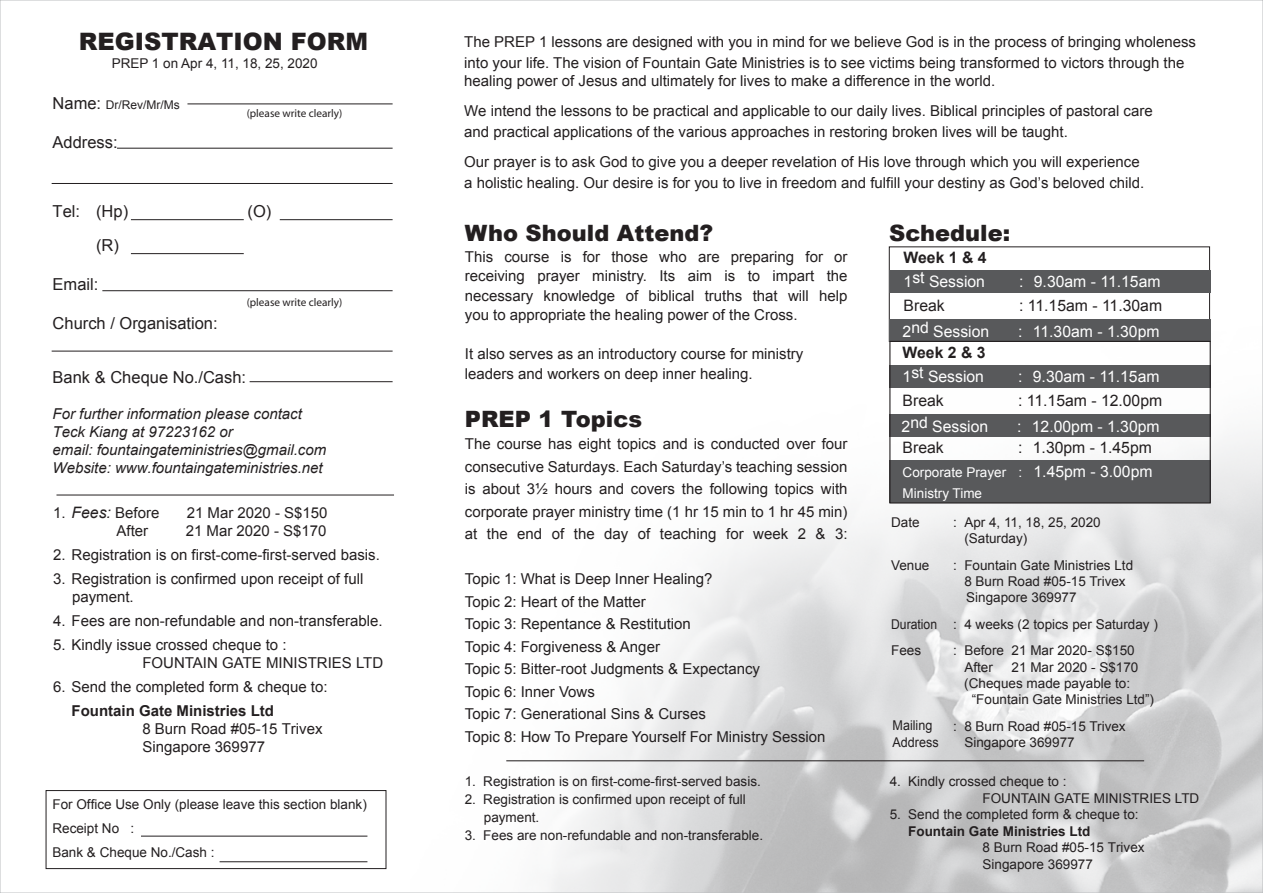
<style>
.page{position:relative;width:1263px;height:893px;background:#fff}
.page>*{position:absolute;margin:0;border:0;box-sizing:border-box;transform-origin:0 0}
.t1{font:900 24px "Arial";color:#231f20}
.t2{font:900 22.5px "Arial";color:#231f20}
.t3{font:16.5px "Arial";color:#231f20}
.t4{font:15.75px "Arial";color:#fff}
.t5{font:15.75px "Arial";color:#231f20}
.t6{font:700 15.75px "Arial";color:#231f20}
.t7{font:15px/22.5px "Arial";color:#231f20}
.t8{font:italic 15px/18px "Arial";color:#231f20}
.t9{font:700 15px "Arial";color:#231f20}
.t10{font:13.5px/16.2px "Arial";color:#231f20}
.t11{font:13.5px/26.7px "Arial";color:#231f20;scale:.9 1}
.t12{font:13.5px/21px "Arial";color:#fff}
.t13{font:700 13.5px "Arial";color:#231f20}
.t14{font:13.5px/16.2px "Arial";color:#231f20;scale:.93 1}
.t15{font:12px "Arial";color:#231f20}
.t16{font:11.25px "Myriad";color:#231f20}
.s1{font-size:16.5px}
.s2{font-style:italic;font-size:15.75px}
.s3{font-size:13.5px}
</style>
<div class="page">
<img style="left:357px;top:247px;width:904px;height:644px">
<hr style="left:506px;top:760px;width:638px;height:1px;background:#231f20">
<hr style="left:187px;top:104px;width:206px;height:1px;background:#231f20">
<hr style="left:280px;top:219px;width:113px;height:1px;background:#231f20">
<hr style="left:131px;top:219px;width:113px;height:1px;background:#231f20">
<hr style="left:131px;top:253px;width:113px;height:1px;background:#231f20">
<hr style="left:102px;top:290px;width:291px;height:1px;background:#231f20">
<hr style="left:117px;top:148px;width:276px;height:1px;background:#231f20">
<hr style="left:52px;top:351px;width:341px;height:1px;background:#231f20">
<hr style="left:250px;top:381px;width:143px;height:1px;background:#231f20">
<hr style="left:56px;top:495px;width:338px;height:1px;background:#231f20">
<div style="left:46px;top:790px;width:340px;height:79px;border:1px solid #231f20"></div>
<hr style="left:141px;top:836px;width:226px;height:1px;background:#231f20">
<hr style="left:220px;top:861px;width:147px;height:1px;background:#231f20">
<hr style="left:52px;top:183px;width:341px;height:1px;background:#231f20">
<div style="left:889px;top:460px;width:321px;height:43px;background:#58595b"></div>
<div style="left:889px;top:271px;width:321px;height:22px;background:#58595b"></div>
<div style="left:889px;top:319px;width:321px;height:22px;background:#58595b"></div>
<div style="left:889px;top:366px;width:321px;height:22px;background:#58595b"></div>
<div style="left:889px;top:414px;width:321px;height:22px;background:#58595b"></div>
<div style="left:889px;top:341px;width:322px;height:162px;border:1px solid #231f20"></div>
<h1 class="t1" style="left:79px;top:24px;width:291px">REGISTRATION FORM</h1>
<p class="t10" style="left:112px;top:55px;width:207px">PREP 1 on Apr 4, 11, 18, 25, 2020</p>
<p class="t15" style="left:53px;top:96px;width:129px"><span class="s1">Name:</span> Dr/Rev/Mr/Ms</p>
<p class="t3" style="left:53px;top:130px;width:67px">Address:</p>
<p class="t16" style="left:247px;top:108px;width:97px">(please write clearly)</p>
<p class="t3" style="left:53px;top:199px;width:77px">Tel: (Hp)</p>
<p class="t3" style="left:247px;top:199px;width:25px">(O)</p>
<p class="t3" style="left:96px;top:234px;width:24px">(R)</p>
<p class="t3" style="left:53px;top:273px;width:47px">Email:</p>
<p class="t3" style="left:53px;top:312px;width:167px">Church / Organisation:</p>
<p class="t3" style="left:53px;top:366px;width:195px">Bank &amp; Cheque No./Cash:</p>
<p class="t8" style="left:53px;top:405px;width:275px">For further information please contact Teck Kiang at 97223162 or<br>email: fountaingateministries@gmail.com Website: www.fountaingateministries.net</p>
<p class="t7" style="left:53px;top:502px;width:108px">1. <span class="s2">Fees:</span> Before</p>
<p class="t7" style="left:187px;top:502px;width:142px">21 Mar 2020 - S$150</p>
<p class="t7" style="left:117px;top:520px;width:33px">After</p>
<p class="t7" style="left:186px;top:520px;width:142px">21 Mar 2020 - S$170</p>
<p class="t7" style="left:53px;top:544px;width:328px">2. Registration is on first-come-first-served basis.</p>
<p class="t7" style="left:72px;top:570px;width:293px;line-height:18px;text-indent:-19px">3. Registration is confirmed upon receipt of full payment.</p>
<p class="t7" style="left:53px;top:610px;width:331px">4. Fees are non-refundable and non-transferable.</p>
<p class="t7" style="left:142px;top:636px;width:242px;line-height:18px;text-indent:-89px">5. Kindly issue crossed cheque to :<br>FOUNTAIN GATE MINISTRIES LTD</p>
<p class="t7" style="left:53px;top:676px;width:276px">6. Send the completed form &amp; cheque to:</p>
<p class="t9" style="left:72px;top:700px;width:204px">Fountain Gate Ministries Ltd</p>
<p class="t7" style="left:142px;top:720px;width:182px;line-height:18px">8 Burn Road #05-15 Trivex<br>Singapore 369977</p>
<p class="t16" style="left:247px;top:296px;width:97px">(please write clearly)</p>
<p class="t10" style="left:52px;top:792px;width:316px;line-height:24px">For Office Use Only (please leave this section blank)<br>Receipt No :<br>Bank &amp; Cheque No./Cash :</p>
<p class="t7" style="left:464px;top:31px;width:733px;line-height:21px">The PREP 1 lessons are designed with you in mind for we believe God is in the process of bringing wholeness into your life. The vision of Fountain Gate Ministries is to see victims being transformed to victors through the</p>
<p class="t7" style="left:464px;top:66px;width:690px;line-height:30px">healing power of Jesus and ultimately for lives to make a difference in the world.<br>We intend the lessons to be practical and applicable to our daily lives. Biblical principles of pastoral care</p>
<p class="t7" style="left:464px;top:117px;width:677px;line-height:30px">and practical applications of the various approaches in restoring broken lives will be taught.<br>Our prayer is to ask God to give you a deeper revelation of His love through which you will experience</p>
<p class="t7" style="left:464px;top:171px;width:682px">a holistic healing. Our desire is for you to live in freedom and fulfill your destiny as God’s beloved child.</p>
<h2 class="t2" style="left:465px;top:216px;width:250px">Who Should Attend?</h2>
<p class="t7" style="left:465px;top:247px;width:384px;line-height:19.5px;text-align:justify">This course is for those who are preparing for or receiving prayer ministry. Its aim is to impart the necessary knowledge of biblical truths that will help you to appropriate the healing power of the Cross.</p>
<p class="t7" style="left:465px;top:344px;width:340px;line-height:19.5px">It also serves as an introductory course for ministry leaders and workers on deep inner healing.</p>
<h2 class="t2" style="left:465px;top:402px;width:179px">PREP 1 Topics</h2>
<p class="t7" style="left:465px;top:433px;width:384px;text-align:justify">The course has eight topics and is conducted over four consecutive Saturdays. Each Saturday’s teaching session is about 3½ hours and covers the following topics with corporate prayer ministry time (1 hr 15 min to 1 hr 45 min) at the end of the day of teaching for week 2 &amp; 3:</p>
<p class="t7" style="left:465px;top:568px;width:362px">Topic 1: What is Deep Inner Healing?<br>Topic 2: Heart of the Matter<br>Topic 3: Repentance &amp; Restitution<br>Topic 4: Forgiveness &amp; Anger<br>Topic 5: Bitter-root Judgments &amp; Expectancy<br>Topic 6: Inner Vows<br>Topic 7: Generational Sins &amp; Curses<br>Topic 8: How To Prepare Yourself For Ministry Session</p>
<p class="t10" style="left:465px;top:773px;width:298px">1. Registration is on first-come-first-served basis.</p>
<p class="t10" style="left:484px;top:790px;width:264px;line-height:18px;text-indent:-19px">2. Registration is confirmed upon receipt of full payment.</p>
<p class="t10" style="left:465px;top:827px;width:300px">3. Fees are non-refundable and non-transferable.</p>
<h2 class="t2" style="left:889px;top:216px;width:122px">Schedule:</h2>
<p class="t6" style="left:904px;top:247px;width:84px">Week 1 &amp; 4</p>
<p class="t4" style="left:904px;top:271px;width:83px">1st Session</p>
<p class="t4" style="left:1019px;top:271px;width:143px">: 9.30am - 11.15am</p>
<p class="t5" style="left:904px;top:295px;width:43px">Break</p>
<p class="t5" style="left:1019px;top:295px;width:144px">: 11.15am - 11.30am</p>
<p class="t4" style="left:903px;top:321px;width:88px">2nd Session</p>
<p class="t4" style="left:1018px;top:321px;width:143px">: 11.30am - 1.30pm</p>
<p class="t6" style="left:903px;top:342px;width:84px">Week 2 &amp; 3</p>
<p class="t4" style="left:903px;top:366px;width:83px">1st Session</p>
<p class="t4" style="left:1018px;top:366px;width:143px">: 9.30am - 11.15am</p>
<p class="t5" style="left:903px;top:390px;width:43px">Break</p>
<p class="t5" style="left:1018px;top:390px;width:146px">: 11.15am - 12.00pm</p>
<p class="t4" style="left:902px;top:416px;width:88px">2nd Session</p>
<p class="t4" style="left:1017px;top:416px;width:144px">: 12.00pm - 1.30pm</p>
<p class="t5" style="left:903px;top:437px;width:43px">Break</p>
<p class="t5" style="left:1018px;top:437px;width:135px">: 1.30pm - 1.45pm</p>
<p class="t12" style="left:903px;top:462px;width:105px">Corporate Prayer<br>Ministry Time</p>
<p class="t4" style="left:1018px;top:461px;width:136px"><span class="s3">:</span> 1.45pm - 3.00pm</p>
<p class="t10" style="left:891px;top:514px;width:30px">Date</p>
<p class="t10" style="left:964px;top:514px;width:138px;text-indent:-11px">: Apr 4, 11, 18, 25, 2020 (Saturday)</p>
<p class="t10" style="left:891px;top:557px;width:40px">Venue</p>
<p class="t10" style="left:964px;top:557px;width:170px;text-indent:-11px">: Fountain Gate Ministries Ltd<br>8 Burn Road #05-15 Trivex<br>Singapore 369977</p>
<p class="t11" style="left:891px;top:610px;width:298px">Duration : 4 weeks (2 topics per Saturday )<br>Fees</p>
<p class="t10" style="left:964px;top:642px;width:172px;text-indent:-11px">: Before 21 Mar 2020- S$150<br>After</p>
<p class="t10" style="left:1012px;top:659px;width:128px">21 Mar 2020 - S$170</p>
<p class="t10" style="left:964px;top:675px;width:167px">(Cheques made payable to:</p>
<p class="t10" style="left:972px;top:691px;width:184px">“Fountain Gate Ministries Ltd”)</p>
<p class="t10" style="left:964px;top:718px;width:163px;text-indent:-11px">: 8 Burn Road #05-15 Trivex<br>Singapore 369977</p>
<p class="t14" style="left:892px;top:717px;width:51px">Mailing<br>Address</p>
<p class="t10" style="left:982px;top:773px;width:218px;text-indent:-93px">4. Kindly crossed cheque to :<br>FOUNTAIN GATE MINISTRIES LTD</p>
<p class="t10" style="left:890px;top:806px;width:250px">5. Send the completed form &amp; cheque to:</p>
<p class="t13" style="left:908px;top:822px;width:184px">Fountain Gate Ministries Ltd</p>
<p class="t10" style="left:982px;top:839px;width:164px">8 Burn Road #05-15 Trivex<br>Singapore 369977</p>
</div>
